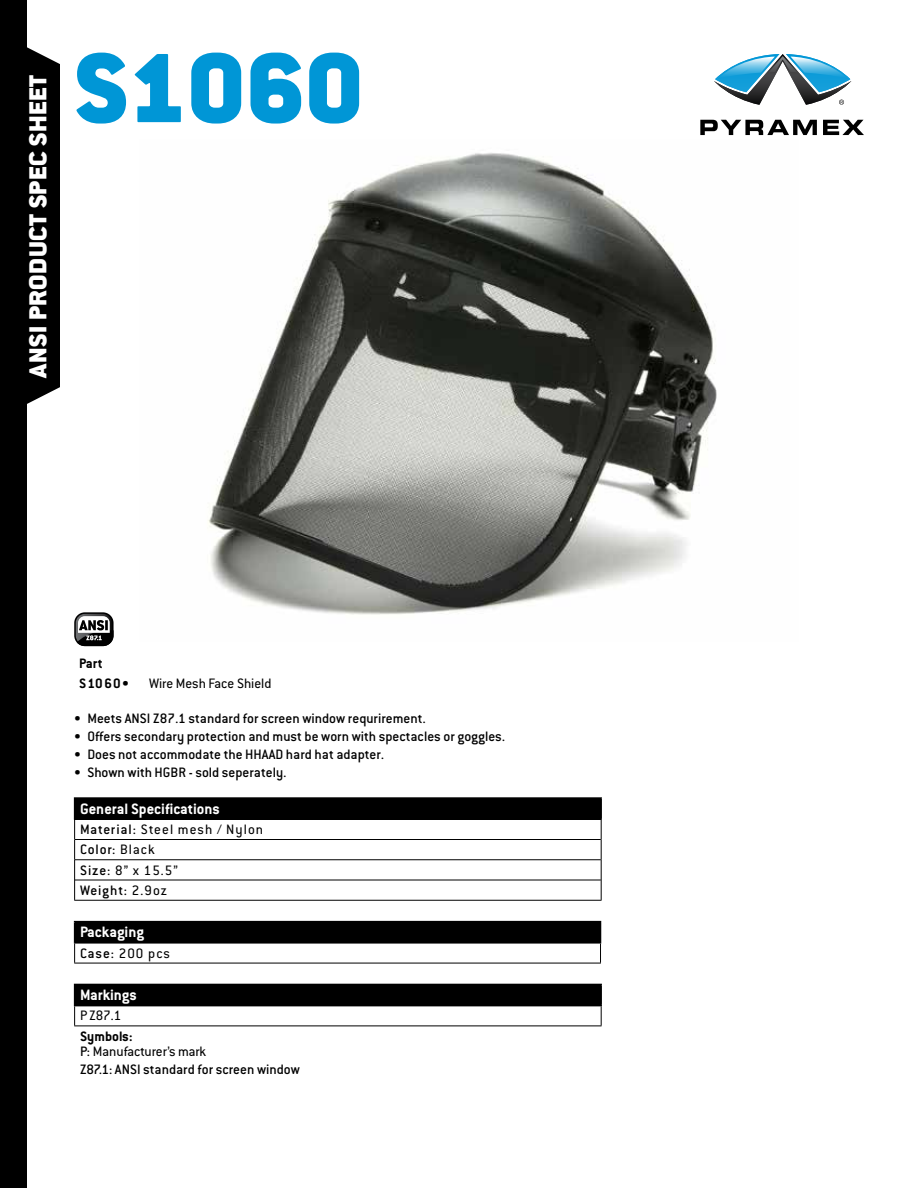
<style>
.page{position:relative;width:918px;height:1188px;background:#fff}
.page>*{position:absolute;margin:0;border:0;box-sizing:border-box;transform-origin:0 0}
.t1{font:900 108px "Conduit ITC Std";color:#0096d6}
.t2{font:900 27px "Conduit ITC Std";letter-spacing:.02em;color:#fff}
.t3{font:700 16.5px "Conduit ITC Std";color:#fff}
.t4{font:500 15px "Conduit ITC Std";color:#000}
.t5{font:15px/15px "Conduit ITC Std";color:#000}
.t6{font:15px/20.2px "Conduit ITC Std";letter-spacing:.07em;color:#000}
.t7{font:700 15px/20.2px "Conduit ITC Std";letter-spacing:.03em;color:#000}
.s1{font-weight:500}
.s2{font-weight:700}
</style>
<div class="page">
<img style="left:208px;top:153px;width:509px;height:462px">
<svg style="left:700px;top:120px;width:117px;height:15px"></svg>
<svg style="left:823px;top:120px;width:41px;height:15px"></svg>
<svg style="left:714px;top:54px;width:137px;height:51px"></svg>
<div style="left:0;top:0;width:26px;height:1188px;background:#000"></div>
<svg style="left:26px;top:37px;width:34px;height:378px;background:#191919"></svg>
<div style="left:75px;top:798px;width:526px;height:21px;background:#000"></div>
<hr style="left:74px;top:797px;width:528px;height:2px;background:#000">
<hr style="left:600px;top:799px;width:2px;height:20px;background:#000">
<hr style="left:74px;top:819px;width:528px;height:1px;background:#000">
<hr style="left:75px;top:839px;width:526px;height:1px;background:#000">
<hr style="left:75px;top:859px;width:526px;height:1px;background:#000">
<hr style="left:75px;top:880px;width:526px;height:1px;background:#000">
<hr style="left:74px;top:900px;width:528px;height:1px;background:#000">
<svg style="left:74px;top:799px;width:1px;height:101px"></svg>
<svg style="left:601px;top:820px;width:1px;height:80px"></svg>
<div style="left:75px;top:922px;width:526px;height:21px;background:#000"></div>
<hr style="left:74px;top:921px;width:527px;height:1px;background:#000">
<hr style="left:74px;top:942px;width:527px;height:2px;background:#000">
<svg style="left:74px;top:922px;width:1px;height:41px"></svg>
<svg style="left:600px;top:943px;width:1px;height:20px"></svg>
<hr style="left:74px;top:963px;width:527px;height:1px;background:#000">
<svg style="left:74px;top:612px;width:40px;height:34px"></svg>
<svg style="left:74px;top:614px;width:40px;height:32px"></svg>
<div style="left:75px;top:984px;width:526px;height:22px;background:#000"></div>
<hr style="left:74px;top:984px;width:528px;height:1px;background:#000">
<hr style="left:600px;top:985px;width:2px;height:20px;background:#000">
<hr style="left:74px;top:1005px;width:528px;height:1px;background:#000">
<svg style="left:74px;top:985px;width:1px;height:41px"></svg>
<svg style="left:601px;top:1006px;width:1px;height:20px"></svg>
<hr style="left:74px;top:1026px;width:528px;height:1px;background:#000">
<h2 class="t2" style="left:23px;top:378px;width:304px;rotate:-90deg">ANSI PRODUCT SPEC SHEET</h2>
<h1 class="t1" style="left:75px;top:29px;width:290px">S1060</h1>
<p class="t7" style="left:79px;top:652px;width:52px">Part<br>S1060•</p>
<p class="t5" style="left:149px;top:675px;width:124px">Wire Mesh Face Shield</p>
<p class="t4" style="left:74px;top:709px;width:354px">• Meets ANSI Z87.1 standard for screen window requrirement.</p>
<p class="t4" style="left:74px;top:727px;width:433px">• Offers secondary protection and must be worn with spectacles or goggles.</p>
<p class="t4" style="left:74px;top:745px;width:312px">• Does not accommodate the HHAAD hard hat adapter.</p>
<p class="t4" style="left:74px;top:763px;width:214px">• Shown with HGBR - sold seperately.</p>
<p class="t3" style="left:80px;top:799px;width:141px">General Specifications</p>
<p class="t6" style="left:80px;top:819px;width:185px"><span class="s1">Material:</span> Steel mesh / Nylon<br><span class="s1">Color:</span> Black<br><span class="s1">Size:</span> 8” x 15.5”<br><span class="s1">Weight:</span> 2.9oz</p>
<p class="t3" style="left:80px;top:922px;width:65px">Packaging</p>
<p class="t5" style="left:80px;top:945px;width:92px"><span class="s1">Case:</span> 200 pcs</p>
<p class="t3" style="left:80px;top:985px;width:58px">Markings</p>
<p class="t5" style="left:80px;top:1008px;width:43px">P Z87.1</p>
<p class="t5" style="left:80px;top:1028px;width:128px"><span class="s2">Symbols:<br></span><span class="s1">P:</span> Manufacturer’s mark</p>
<p class="t4" style="left:80px;top:1060px;width:221px">Z87.1: ANSI standard for screen window</p>
</div>
